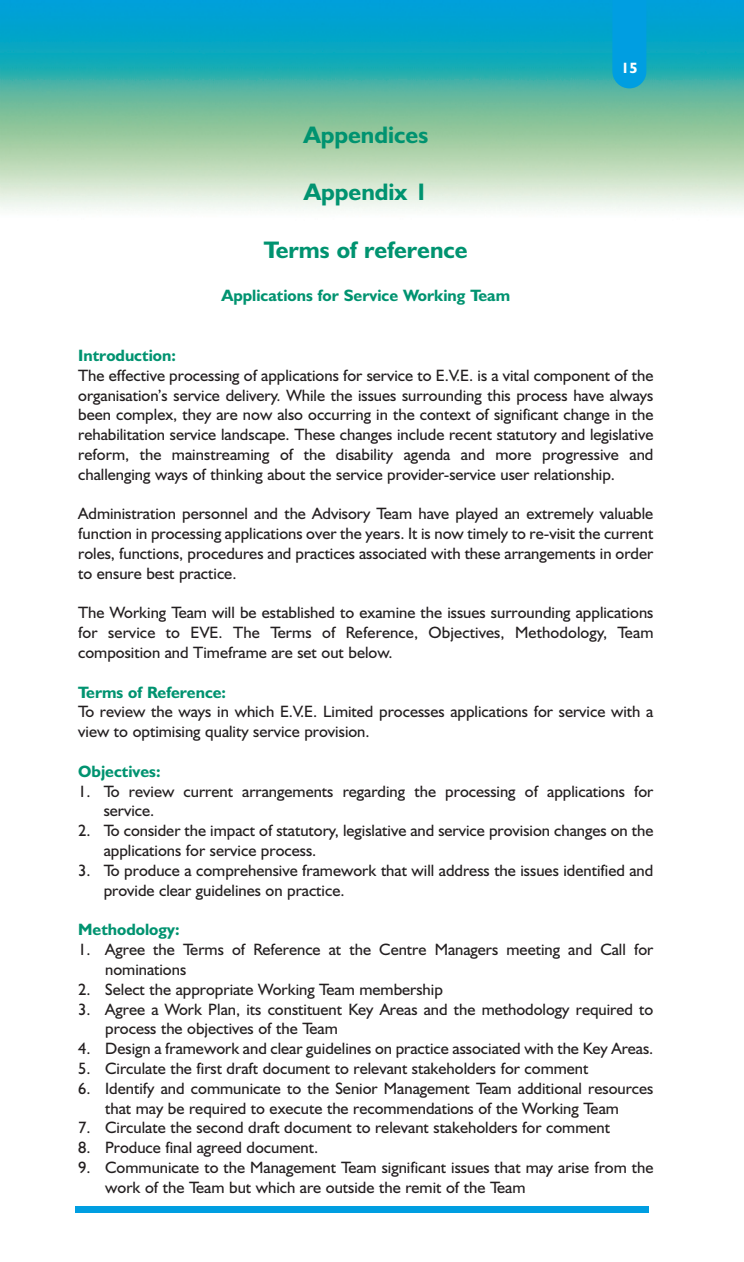
<style>
.page{position:relative;width:744px;height:1262px;background:#fff}
.page>*{position:absolute;margin:0;border:0;box-sizing:border-box;transform-origin:0 0}
.t1{font:700 24px "Humanist 521 BT";color:#009370}
.t2{font:16.5px/19.8px "Humanist 521 BT";color:#231f20}
.t3{font:700 16.5px "Humanist 521 BT";color:#009370}
.t4{font:700 15px "Humanist 521 BT";color:#fff}
</style>
<div class="page">
<img style="left:0;top:0;width:744px;height:211px">
<div style="left:612px;top:0;width:34px;height:88px;background:#009ee1"></div>
<div style="left:75px;top:1206px;width:573px;height:6px;background:#009ee1"></div>
<h1 class="t1" style="left:303px;top:126px;width:126px">Appendices</h1>
<h1 class="t1" style="left:304px;top:184px;width:125px">Appendix 1</h1>
<h1 class="t1" style="left:264px;top:241px;width:205px">Terms of reference</h1>
<p class="t3" style="left:221px;top:290px;width:290px">Applications for Service Working Team</p>
<p class="t4" style="left:621px;top:63px;width:18px">15</p>
<p class="t3" style="left:78px;top:349px;width:99px">Introduction:</p>
<p class="t2" style="left:78px;top:367px;width:577px;text-align:justify">The effective processing of applications for service to E.V.E. is a vital component of the organisation’s service delivery. While the issues surrounding this process have always been complex, they are now also occurring in the context of significant change in the rehabilitation service landscape. These changes include recent statutory and legislative reform, the mainstreaming of the disability agenda and more progressive and challenging ways of thinking about the service provider-service user relationship.</p>
<p class="t2" style="left:78px;top:505px;width:577px;text-align:justify">Administration personnel and the Advisory Team have played an extremely valuable function in processing applications over the years. It is now timely to re-visit the current roles, functions, procedures and practices associated with these arrangements in order to ensure best practice.</p>
<p class="t2" style="left:78px;top:604px;width:577px;text-align:justify">The Working Team will be established to examine the issues surrounding applications for service to EVE. The Terms of Reference, Objectives, Methodology, Team composition and Timeframe are set out below.</p>
<p class="t3" style="left:78px;top:686px;width:149px">Terms of Reference:</p>
<p class="t2" style="left:78px;top:703px;width:577px">To review the ways in which E.V.E. Limited processes applications for service with a view to optimising quality service provision.</p>
<p class="t3" style="left:78px;top:765px;width:84px">Objectives:</p>
<p class="t2" style="left:104px;top:783px;width:551px;text-indent:-26px">1. To review current arrangements regarding the processing of applications for service.</p>
<p class="t2" style="left:104px;top:822px;width:551px;text-indent:-26px">2. To consider the impact of statutory, legislative and service provision changes on the applications for service process.</p>
<p class="t2" style="left:104px;top:862px;width:551px;text-indent:-26px">3. To produce a comprehensive framework that will address the issues identified and provide clear guidelines on practice.</p>
<p class="t3" style="left:78px;top:924px;width:103px">Methodology:</p>
<p class="t2" style="left:105px;top:941px;width:550px;text-indent:-27px">1. Agree the Terms of Reference at the Centre Managers meeting and Call for nominations</p>
<p class="t2" style="left:78px;top:981px;width:366px">2. Select the appropriate Working Team membership</p>
<p class="t2" style="left:105px;top:1000px;width:550px;text-indent:-27px">3. Agree a Work Plan, its constituent Key Areas and the methodology required to process the objectives of the Team</p>
<p class="t2" style="left:78px;top:1040px;width:577px">4. Design a framework and clear guidelines on practice associated with the Key Areas.</p>
<p class="t2" style="left:78px;top:1060px;width:512px">5. Circulate the first draft document to relevant stakeholders for comment</p>
<p class="t2" style="left:78px;top:1080px;width:577px;text-align:center">6. Identify and communicate to the Senior Management Team additional resources that may be required to execute the recommendations of the Working Team</p>
<p class="t2" style="left:78px;top:1119px;width:533px">7. Circulate the second draft document to relevant stakeholders for comment</p>
<p class="t2" style="left:78px;top:1139px;width:242px">8. Produce final agreed document.</p>
<p class="t2" style="left:105px;top:1159px;width:550px;text-indent:-27px">9. Communicate to the Management Team significant issues that may arise from the work of the Team but which are outside the remit of the Team</p>
</div>
